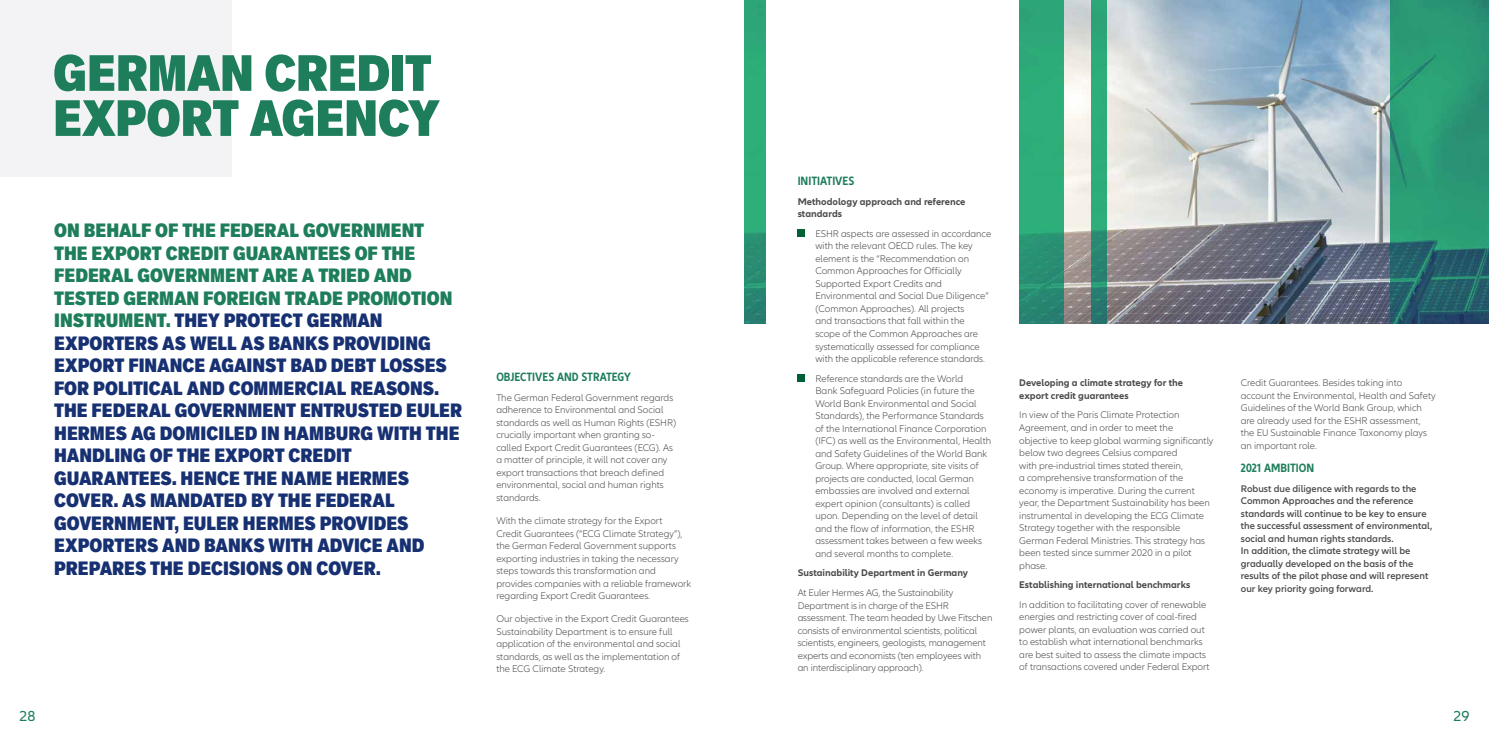
<style>
.page{position:relative;width:1489px;height:745px;background:#fff}
.page>*{position:absolute;margin:0;border:0;box-sizing:border-box;transform-origin:0 0}
.t1{font:900 condensed 50px/45px "Applied Sans Pro";letter-spacing:-.005em;color:#1e7e5b}
.t2{font:900 condensed 18.75px/22.5px "Applied Sans Pro";color:#163072}
.t3{font:15px "Allianz Neo";color:#1e7e5b}
.t4{font:700 condensed 12.5px "Allianz Neo";color:#1e7e5b}
.t5{font:300 10px/12.5px "Allianz Neo";color:#4a4a49}
.t6{font:600 10px/12.5px "Allianz Neo";color:#4a4a49}
.t7{font:700 10px/12.5px "Allianz Neo";color:#4a4a49}
.s1{color:#1e7e5b}
</style>
<div class="page">
<div style="left:0;top:0;width:231px;height:176px;background:#f3f3f5"></div>
<img style="left:1063px;top:0;width:327px;height:323px">
<img style="left:1390px;top:0;width:98px;height:323px">
<img style="left:1019px;top:0;width:44px;height:323px">
<img style="left:744px;top:0;width:21px;height:323px">
<img style="left:1091px;top:0;width:15px;height:323px">
<div style="left:797px;top:229px;width:7px;height:8px;background:#005f35"></div>
<div style="left:797px;top:374px;width:7px;height:7px;background:#005f35"></div>
<h1 class="t1" style="left:53px;top:50px;width:388px">GERMAN CREDIT<br>EXPORT AGENCY</h1>
<p class="t2" style="left:54px;top:218px;width:409px"><span class="s1">ON BEHALF OF THE FEDERAL GOVERNMENT THE EXPORT CREDIT GUARANTEES OF THE FEDERAL GOVERNMENT ARE A TRIED AND TESTED GERMAN FOREIGN TRADE PROMOTION INSTRUMENT.</span> THEY PROTECT GERMAN EXPORTERS AS WELL AS BANKS PROVIDING EXPORT FINANCE AGAINST BAD DEBT LOSSES FOR POLITICAL AND COMMERCIAL REASONS.<br>THE FEDERAL GOVERNMENT ENTRUSTED EULER HERMES AG DOMICILED IN HAMBURG WITH THE HANDLING OF THE EXPORT CREDIT GUARANTEES. HENCE THE NAME HERMES COVER. AS MANDATED BY THE FEDERAL GOVERNMENT, EULER HERMES PROVIDES EXPORTERS AND BANKS WITH ADVICE AND PREPARES THE DECISIONS ON COVER.</p>
<p class="t4" style="left:496px;top:369px;width:136px">OBJECTIVES AND STRATEGY</p>
<p class="t5" style="left:496px;top:391px;width:181px">The German Federal Government regards adherence to Environmental and Social standards as well as Human Rights (ESHR) crucially important when granting so&shy;called Export Credit Guarantees (ECG). As a matter of principle, it will not cover any export transactions that breach defined environmental, social and human rights standards.</p>
<p class="t5" style="left:496px;top:514px;width:196px">With the climate strategy for the Export<br>Credit Guarantees (“ECG Climate Strategy”), the German Federal Government supports exporting industries in taking the necessary steps towards this transformation and provides companies with a reliable framework regarding Export Credit Guarantees.</p>
<p class="t5" style="left:496px;top:612px;width:194px">Our objective in the Export Credit Guarantees Sustainability Department is to ensure full application of the environmental and social standards, as well as the implementation of the ECG Climate Strategy.</p>
<p class="t4" style="left:797px;top:174px;width:58px">INITIATIVES</p>
<p class="t7" style="left:797px;top:195px;width:169px">Methodology approach and reference standards</p>
<p class="t5" style="left:815px;top:227px;width:177px">ESHR aspects are assessed in accordance with the relevant OECD rules. The key element is the “Recommendation on Common Approaches for Officially Supported Export Credits and Environmental and Social Due Diligence” (Common Approaches). All projects<br>and transactions that fall within the scope of the Common Approaches are systematically assessed for compliance with the applicable reference standards.</p>
<p class="t5" style="left:815px;top:372px;width:177px">Reference standards are the World<br>Bank Safeguard Policies (in future the World Bank Environmental and Social Standards), the Performance Standards of the International Finance Corporation (IFC) as well as the Environmental, Health and Safety Guidelines of the World Bank Group. Where appropriate, site visits of projects are conducted, local German embassies are involved and external expert opinion (consultants) is called upon. Depending on the level of detail and the flow of information, the ESHR assessment takes between a few weeks and several months to complete.</p>
<p class="t7" style="left:797px;top:566px;width:172px">Sustainability Department in Germany</p>
<p class="t5" style="left:797px;top:586px;width:196px">At Euler Hermes AG, the Sustainability Department is in charge of the ESHR assessment. The team headed by Uwe Fitschen consists of environmental scientists, political scientists, engineers, geologists, management experts and economists (ten employees with an interdisciplinary approach).</p>
<p class="t7" style="left:1019px;top:377px;width:165px">Developing a climate strategy for the export credit guarantees</p>
<p class="t5" style="left:1019px;top:409px;width:196px">In view of the Paris Climate Protection Agreement, and in order to meet the objective to keep global warming significantly below two degrees Celsius compared<br>with pre-industrial times stated therein,<br>a comprehensive transformation of the economy is imperative. During the current year, the Department Sustainability has been instrumental in developing the ECG Climate Strategy together with the responsible German Federal Ministries. This strategy has been tested since summer 2020 in a pilot phase.</p>
<p class="t7" style="left:1019px;top:578px;width:173px">Establishing international benchmarks</p>
<p class="t5" style="left:1019px;top:598px;width:192px">In addition to facilitating cover of renewable energies and restricting cover of coal-fired power plants, an evaluation was carried out to establish what international benchmarks are best suited to assess the climate impacts of transactions covered under Federal Export</p>
<p class="t5" style="left:1240px;top:377px;width:196px">Credit Guarantees. Besides taking into account the Environmental, Health and Safety Guidelines of the World Bank Group, which are already used for the ESHR assessment, the EU Sustainable Finance Taxonomy plays an important role.</p>
<p class="t4" style="left:1240px;top:460px;width:75px">2021 AMBITION</p>
<p class="t6" style="left:1240px;top:482px;width:193px">Robust due diligence with regards to the Common Approaches and the reference standards will continue to be key to ensure the successful assessment of environmental, social and human rights standards.<br>In addition, the climate strategy will be gradually developed on the basis of the results of the pilot phase and will represent our key priority going forward.</p>
<h3 class="t3" style="left:19px;top:707px;width:17px">28</h3>
<h3 class="t3" style="left:1453px;top:707px;width:18px">29</h3>
</div>
